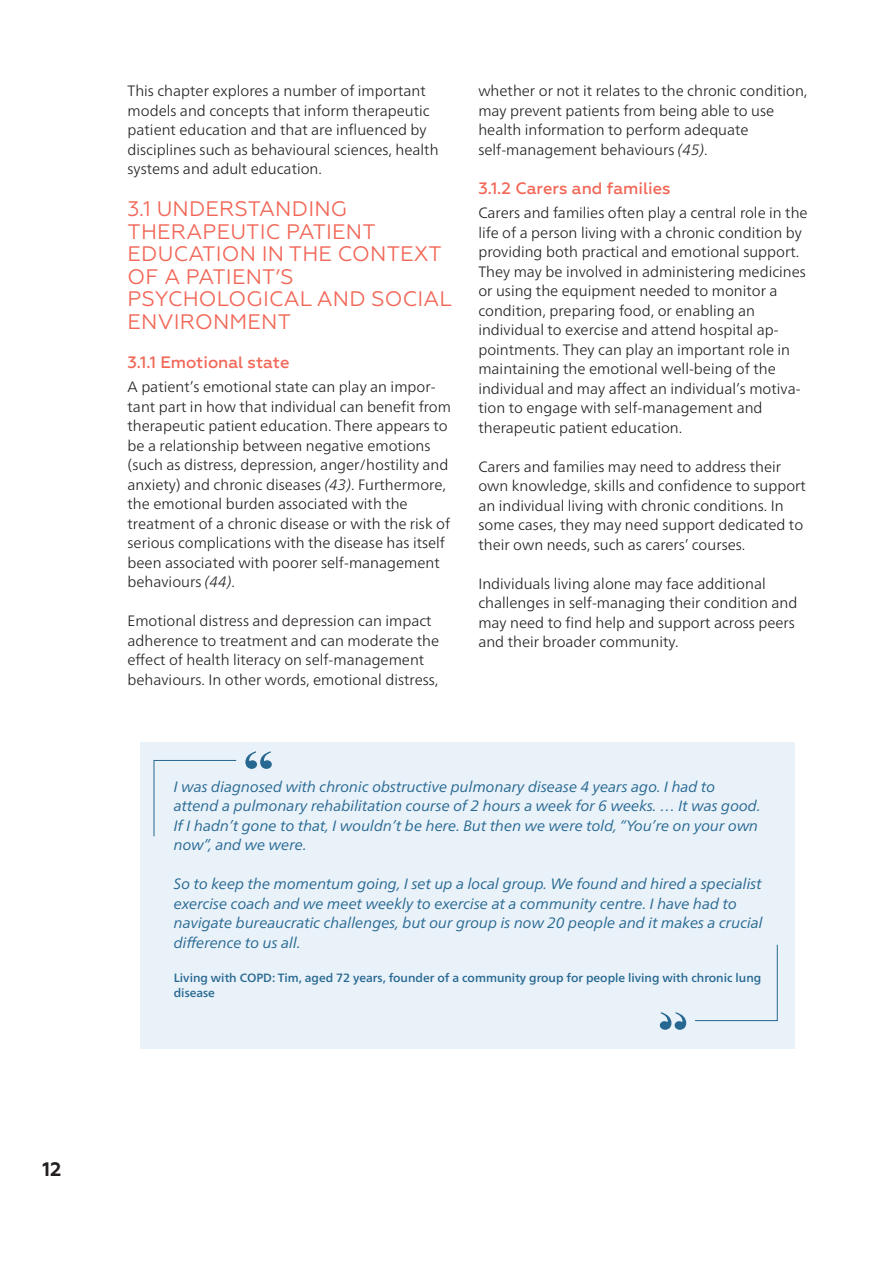
<style>
.page{position:relative;width:893px;height:1263px;background:#fff}
.page>*{position:absolute;margin:0;border:0;box-sizing:border-box;transform-origin:0 0}
.Head_2{font:21px/22.5px "Geometria";letter-spacing:.01em;color:#f26758}
.t1{font:700 19.5px "Geometria";color:#231f20}
.Head_3{font:500 16.5px "Geometria";color:#f26758}
.Brød{font:300 15px/19.5px "Frutiger Neue LT Pro";color:#231f20}
.Quotation_blue{font:italic 15px/19.5px "Frutiger Neue LT Pro";color:#266891}
.Quotation_fed{font:500 12px/15px "Frutiger Neue LT Pro";color:#266891}
.s1{font-style:italic}
</style>
<div class="page">
<div style="left:140px;top:743px;width:655px;height:306px;background:#e9f1f9"></div>
<svg style="left:245px;top:751px;width:27px;height:18px"></svg>
<svg style="left:153px;top:760px;width:84px;height:77px"></svg>
<svg style="left:660px;top:1012px;width:26px;height:18px"></svg>
<svg style="left:695px;top:944px;width:83px;height:77px"></svg>
<h2 class="t1" style="left:43px;top:1157px;width:20px">12</h2>
<p class="Brød" style="left:128px;top:81px;width:313px">This chapter explores a number of important models and concepts that inform therapeutic patient education and that are influenced by disciplines such as behavioural sciences, health systems and adult education.</p>
<p class="Head_2" style="left:128px;top:198px;width:326px">3.1 UNDERSTANDING<br>THERAPEUTIC PATIENT<br>EDUCATION IN THE CONTEXT<br>OF A PATIENT’S<br>PSYCHOLOGICAL AND SOCIAL<br>ENVIRONMENT</p>
<p class="Head_3" style="left:128px;top:353px;width:163px">3.1.1 Emotional state</p>
<p class="Brød" style="left:128px;top:377px;width:325px">A patient’s emotional state can play an impor&shy;tant part in how that individual can benefit from therapeutic patient education. There appears to be a relationship between negative emotions (such as distress, depression, anger/hostility and anxiety) and chronic diseases <span class="s1">(43)</span>. Furthermore, the emotional burden associated with the treatment of a chronic disease or with the risk of serious complications with the disease has itself been associated with poorer self-management behaviours <span class="s1">(44)</span>.</p>
<p class="Brød" style="left:128px;top:611px;width:313px">Emotional distress and depression can impact adherence to treatment and can moderate the effect of health literacy on self-management behaviours. In other words, emotional distress,</p>
<p class="Brød" style="left:478px;top:81px;width:331px">whether or not it relates to the chronic condition, may prevent patients from being able to use health information to perform adequate self-management behaviours <span class="s1">(45)</span>.</p>
<p class="Head_3" style="left:478px;top:179px;width:194px">3.1.2 Carers and families</p>
<p class="Brød" style="left:478px;top:203px;width:331px">Carers and families often play a central role in the life of a person living with a chronic condition by providing both practical and emotional support.<br>They may be involved in administering medicines or using the equipment needed to monitor a condition, preparing food, or enabling an individual to exercise and attend hospital ap&shy;pointments. They can play an important role in maintaining the emotional well-being of the individual and may affect an individual’s motiva&shy;tion to engage with self-management and therapeutic patient education.</p>
<p class="Brød" style="left:478px;top:457px;width:329px">Carers and families may need to address their own knowledge, skills and confidence to support an individual living with chronic conditions. In some cases, they may need support dedicated to their own needs, such as carers’ courses.</p>
<p class="Brød" style="left:478px;top:574px;width:320px">Individuals living alone may face additional challenges in self-managing their condition and may need to find help and support across peers and their broader community.</p>
<p class="Quotation_blue" style="left:174px;top:776px;width:588px">I was diagnosed with chronic obstructive pulmonary disease 4 years ago. I had to attend a pulmonary rehabilitation course of 2 hours a week for 6 weeks. … It was good.<br>If I hadn’t gone to that, I wouldn’t be here. But then we were told, “You’re on your own now”, and we were.</p>
<p class="Quotation_blue" style="left:174px;top:874px;width:590px">So to keep the momentum going, I set up a local group. We found and hired a specialist exercise coach and we meet weekly to exercise at a community centre. I have had to navigate bureaucratic challenges, but our group is now 20 people and it makes a crucial difference to us all.</p>
<p class="Quotation_fed" style="left:174px;top:970px;width:589px">Living with COPD: Tim, aged 72 years, founder of a community group for people living with chronic lung disease</p>
</div>
